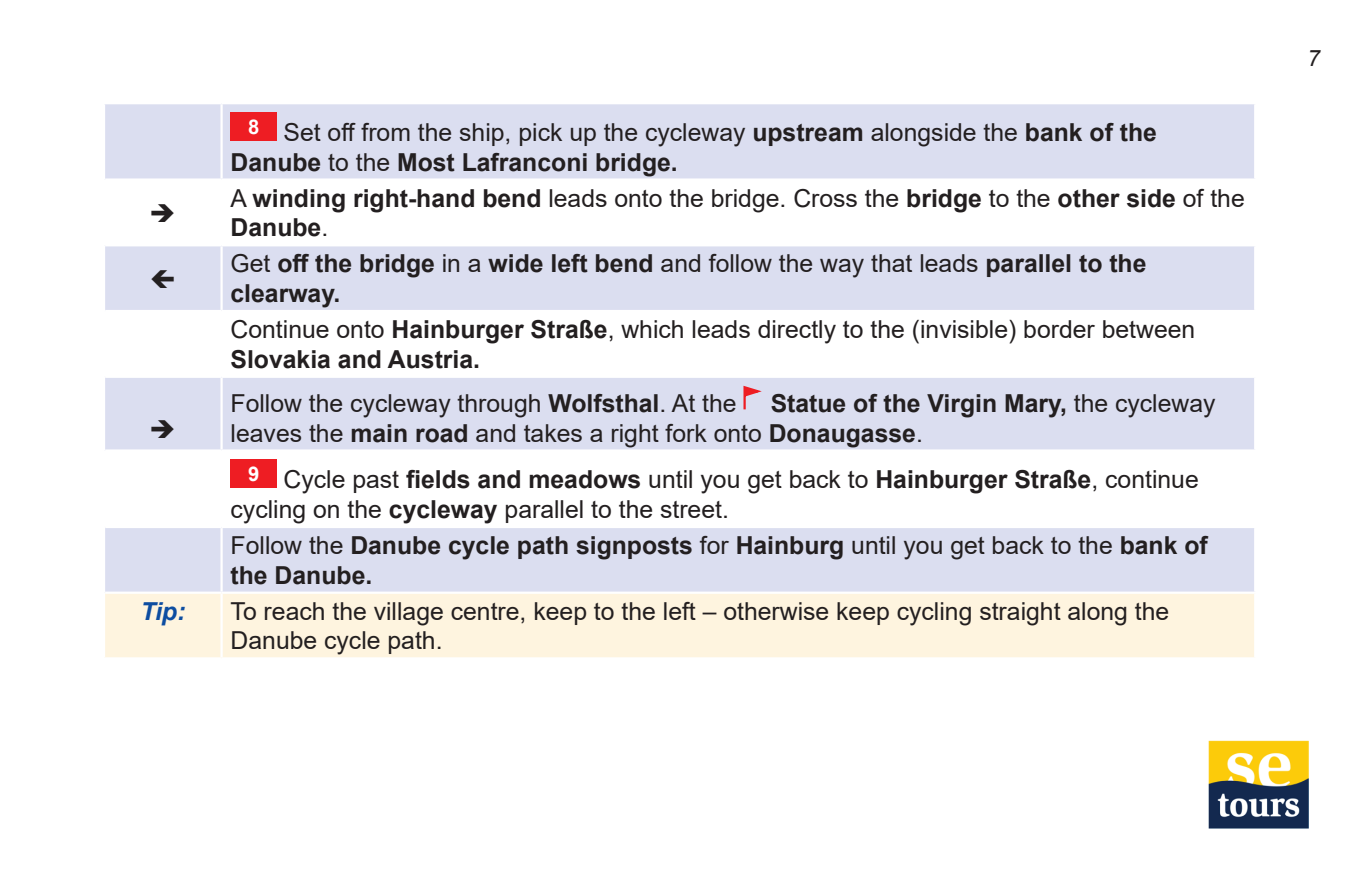
<style>
.page{position:relative;width:1372px;height:893px;background:#fff}
.page>*{position:absolute;margin:0;border:0;box-sizing:border-box;transform-origin:0 0}
.t1{font:24.75px/29.7px "Arial";color:#231f20}
.t2{font:700 24.75px/29.7px "Arial";color:#231f20}
.t3{font:italic 700 24.75px "Arial";color:#0d4da1}
.t4{font:italic 22.5px "Arial";color:#231f20}
.s1{font-weight:700}
.s2{font-weight:400}
</style>
<div class="page">
<svg style="left:105px;top:104px;width:1148px;height:488px;fill:#dbdef0"></svg>
<div style="left:105px;top:594px;width:1148px;height:63px;background:#fef4df"></div>
<hr style="left:220px;top:181px;width:3px;height:63px;background:#fff">
<hr style="left:220px;top:246px;width:3px;height:64px;background:#fff">
<hr style="left:220px;top:312px;width:3px;height:64px;background:#fff">
<hr style="left:220px;top:378px;width:3px;height:71px;background:#fff">
<hr style="left:220px;top:452px;width:3px;height:74px;background:#fff">
<hr style="left:220px;top:528px;width:3px;height:64px;background:#fff">
<hr style="left:220px;top:594px;width:3px;height:63px;background:#fff">
<hr style="left:221px;top:178px;width:1035px;height:3px;background:#fff">
<hr style="left:105px;top:244px;width:116px;height:2px;background:#fff">
<hr style="left:221px;top:244px;width:1035px;height:2px;background:#fff">
<hr style="left:105px;top:310px;width:116px;height:2px;background:#fff">
<hr style="left:221px;top:310px;width:1035px;height:2px;background:#fff">
<hr style="left:105px;top:376px;width:116px;height:2px;background:#fff">
<hr style="left:221px;top:376px;width:1035px;height:2px;background:#fff">
<hr style="left:105px;top:449px;width:116px;height:3px;background:#fff">
<hr style="left:221px;top:449px;width:1035px;height:3px;background:#fff">
<hr style="left:105px;top:526px;width:116px;height:2px;background:#fff">
<hr style="left:221px;top:526px;width:1035px;height:2px;background:#fff">
<hr style="left:220px;top:104px;width:3px;height:74px;background:#fff">
<hr style="left:105px;top:178px;width:116px;height:3px;background:#fff">
<div style="left:230px;top:112px;width:47px;height:29px;background:#ee1d23"></div>
<svg style="left:742px;top:384px;width:23px;height:28px"></svg>
<div style="left:230px;top:460px;width:47px;height:28px;background:#ee1d23"></div>
<img style="left:1208px;top:740px;width:99px;height:89px">
<svg style="left:152px;top:270px;width:22px;height:18px"></svg>
<svg style="left:152px;top:204px;width:22px;height:18px"></svg>
<svg style="left:152px;top:420px;width:22px;height:18px"></svg>
<p class="t1" style="left:230px;top:117px;width:927px;text-indent:17px"><sup>8</sup> Set off from the ship, pick up the cycleway <span class="s1">upstream</span> alongside the <span class="s1">bank of the<br>Danube</span> to the <span class="s1">Most Lafranconi bridge.</span></p>
<p class="t2" style="left:230px;top:183px;width:1015px"><span class="s2">A</span> winding right-hand bend <span class="s2">leads onto the bridge. Cross the</span> bridge <span class="s2">to the</span> other side <span class="s2">of the<br></span>Danube<span class="s2">.</span></p>
<p class="t2" style="left:230px;top:249px;width:917px"><span class="s2">Get</span> off the bridge <span class="s2">in a</span> wide left bend <span class="s2">and follow the way that leads</span> parallel to the clearway.</p>
<p class="t1" style="left:230px;top:314px;width:966px">Continue onto <span class="s1">Hainburger Straße</span>, which leads directly to the (invisible) border between<br><span class="s1">Slovakia and Austria.</span></p>
<p class="t1" style="left:230px;top:388px;width:507px">Follow the cycleway through <span class="s1">Wolfsthal</span>. At the</p>
<p class="t1" style="left:230px;top:388px;width:986px;text-indent:540px"><span class="s1">Statue of the Virgin Mary,</span> the cycleway leaves the <span class="s1">main road</span> and takes a right fork onto <span class="s1">Donaugasse</span>.</p>
<p class="t1" style="left:230px;top:465px;width:969px;text-indent:17px"><sup>9</sup> Cycle past <span class="s1">fields and meadows</span> until you get back to <span class="s1">Hainburger Straße</span>, continue cycling on the <span class="s1">cycleway</span> parallel to the street.</p>
<p class="t2" style="left:230px;top:531px;width:978px"><span class="s2">Follow the</span> Danube cycle path signposts <span class="s2">for</span> Hainburg <span class="s2">until you get back to the</span> bank of the Danube.</p>
<p class="t3" style="left:140px;top:594px;width:46px">Tip:</p>
<p class="t1" style="left:230px;top:596px;width:940px">To reach the village centre, keep to the left – otherwise keep cycling straight along the<br>Danube cycle path.</p>
<p class="t4" style="left:1307px;top:43px;width:14px">7</p>
</div>
